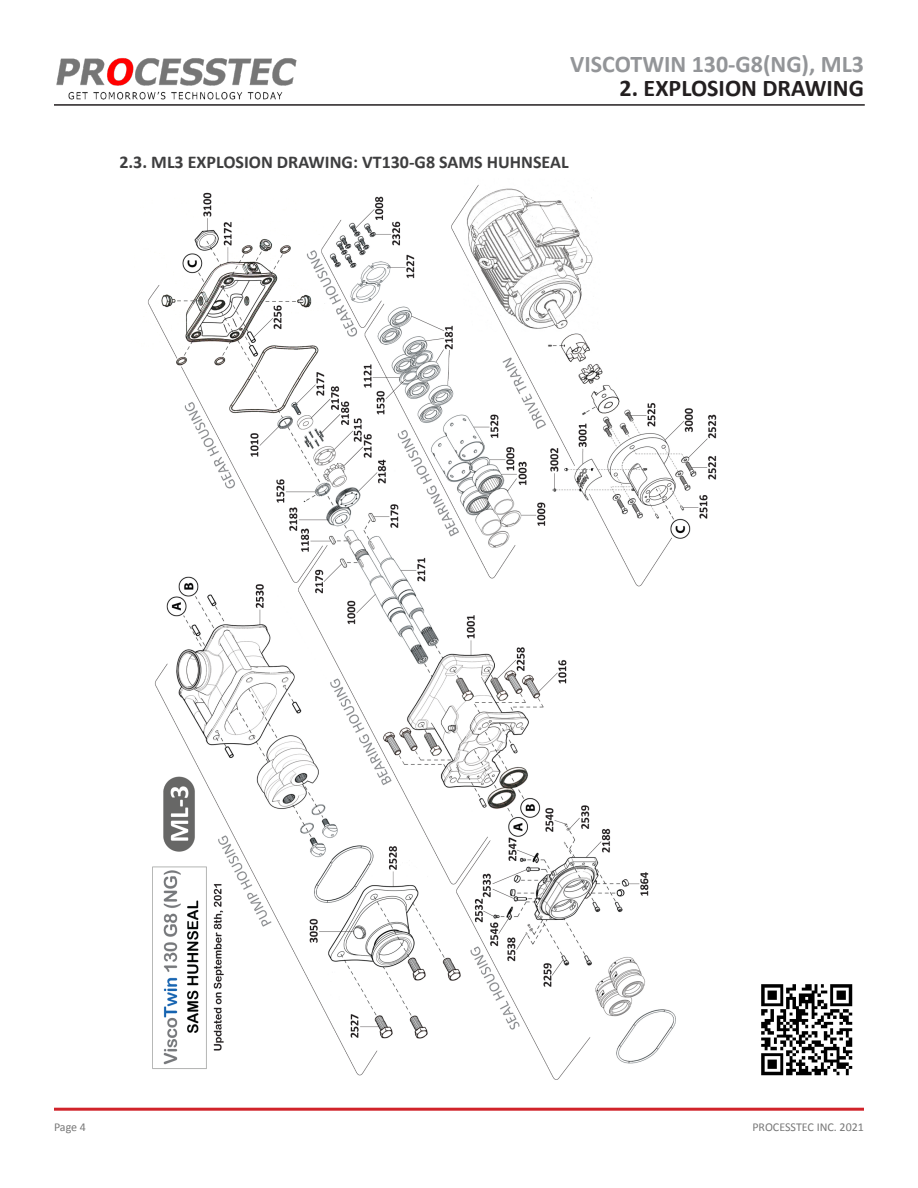
<style>
.page{position:relative;width:918px;height:1188px;background:#fff}
.page>*{position:absolute;margin:0;border:0;box-sizing:border-box;transform-origin:0 0}
.t1{font:700 24px "Calibri";color:#939598}
.t2{font:700 24px "Calibri";color:#231f20}
.Sub_Sub_Chapter_Titl{font:700 18px "Calibri";color:#3e3e3f}
.t3{font:12px "Calibri";color:#787878}
</style>
<div class="page">
<hr style="left:54px;top:104px;width:811px;height:2px;background:#231f20">
<img style="left:56px;top:58px;width:241px;height:42px">
<hr style="left:54px;top:1108px;width:810px;height:3px;background:#d1232a">
<img style="left:148px;top:184px;width:569px;height:896px">
<img style="left:761px;top:984px;width:92px;height:92px">
<h1 class="t1" style="left:570px;top:47px;width:295px">VISCOTWIN 130-G8(NG), ML3</h1>
<h1 class="t2" style="left:620px;top:71px;width:246px">2. EXPLOSION DRAWING</h1>
<p class="Sub_Sub_Chapter_Titl" style="left:119px;top:149px;width:451px">2.3. ML3 EXPLOSION DRAWING: VT130-G8 SAMS HUHNSEAL</p>
<p class="t3" style="left:54px;top:1119px;width:34px">Page 4</p>
<p class="t3" style="left:752px;top:1119px;width:113px">PROCESSTEC INC. 2021</p>
</div>
